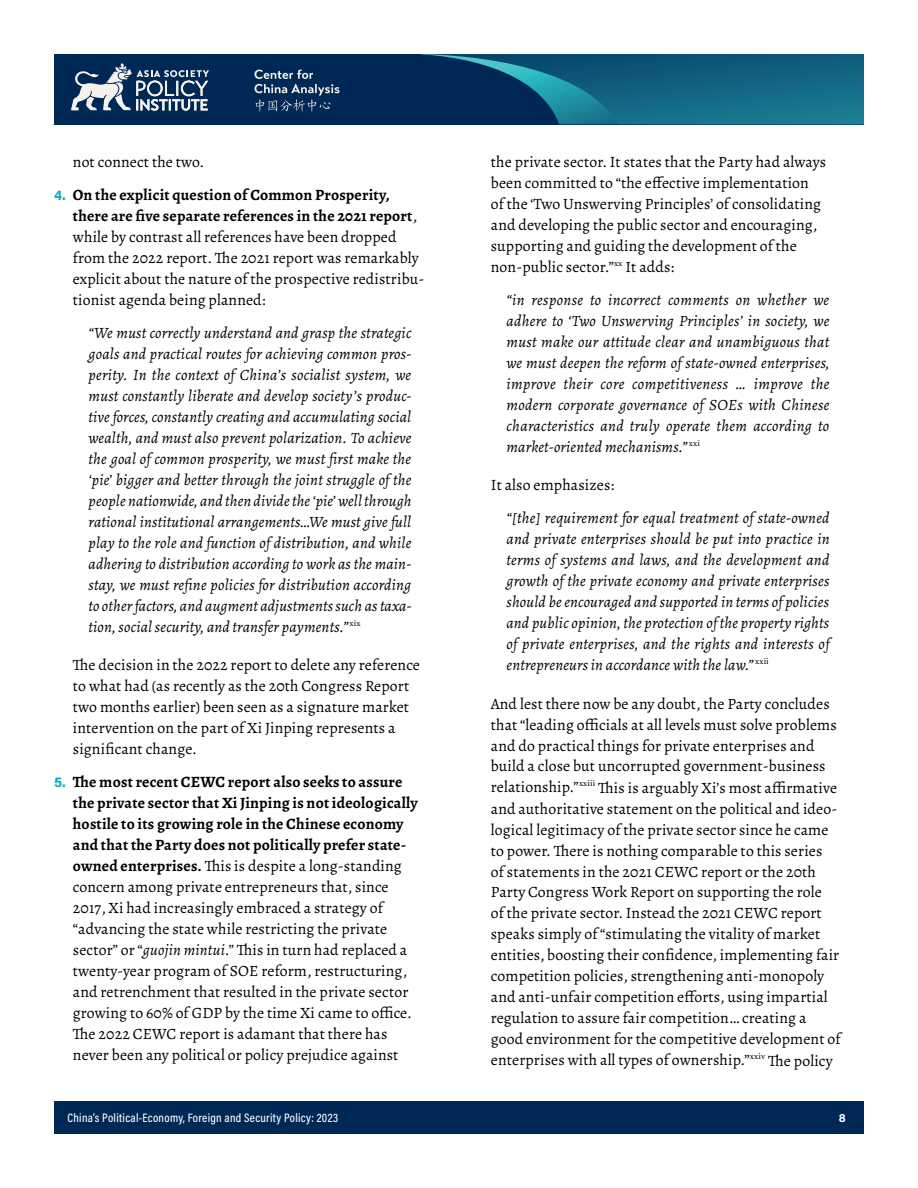
<style>
.page{position:relative;width:918px;height:1188px;background:#fff}
.page>*{position:absolute;margin:0;border:0;box-sizing:border-box;transform-origin:0 0}
.t1{font:15.75px/21px "Alegreya";letter-spacing:.01em;color:#000}
.t2{font:italic 15.75px/21px "Alegreya";letter-spacing:.015em;color:#000;text-align:justify}
.t3{font:500 12.3px "Acumin Pro Cond";letter-spacing:.025em;color:#fff}
.t4{font:700 12px "Acumin Pro";color:#fff}
.s1{font-family:"Acumin Pro";font-weight:700;font-size:14.25px;color:#00acbb}
.s2{font-weight:700}
.s3{font-style:italic}
</style>
<div class="page">
<div style="left:54px;top:1102px;width:810px;height:32px;background:#002856"></div>
<div style="left:54px;top:54px;width:810px;height:71px;background:#002856"></div>
<svg style="left:71px;top:63px;width:138px;height:48px"></svg>
<svg style="left:421px;top:54px;width:443px;height:70px"></svg>
<svg style="left:254px;top:69px;width:86px;height:43px"></svg>
<p class="t1" style="left:73px;top:151px;width:133px">not connect the two.</p>
<p class="t1" style="left:73px;top:184px;width:353px;text-indent:-19px"><span class="s1">4.</span> <span class="s2">On the explicit question of Common Prosperity, there are five separate references in the 2021 report</span>, while by contrast all references have been dropped from the 2022 report. The 2021 report was remarkably explicit about the nature of the prospective redistribu&shy;tionist agenda being planned:</p>
<p class="t2" style="left:89px;top:322px;width:325px">“We must correctly understand and grasp the strategic goals and practical routes for achieving common pros&shy;perity. In the context of China’s socialist system, we must constantly liberate and develop society’s produc&shy;tive forces, constantly creating and accumulating social wealth, and must also prevent polarization. To achieve the goal of common prosperity, we must first make the ‘pie’ bigger and better through the joint struggle of the people nationwide, and then divide the ‘pie’ well through rational institutional arrangements…We must give full play to the role and function of distribution, and while adhering to distribution according to work as the main&shy;stay, we must refine policies for distribution according to other factors, and augment adjustments such as taxa&shy;tion, social security, and transfer payments.”<sup>xix</sup></p>
<p class="t1" style="left:73px;top:654px;width:349px">The decision in the 2022 report to delete any reference to what had (as recently as the 20th Congress Report two months earlier) been seen as a signature market intervention on the part of Xi Jinping represents a significant change.</p>
<p class="t1" style="left:73px;top:771px;width:346px;text-indent:-19px"><span class="s1">5.</span> <span class="s2">The most recent CEWC report also seeks to assure the private sector that Xi Jinping is not ideologically hostile to its growing role in the Chinese economy and that the Party does not politically prefer state&shy;owned enterprises.</span> This is despite a long-standing concern among private entrepreneurs that, since 2017, Xi had increasingly embraced a strategy of “advancing the state while restricting the private sector” or “<span class="s3">guojin mintui</span>.” This in turn had replaced a twenty-year program of SOE reform, restructuring, and retrenchment that resulted in the private sector growing to 60% of GDP by the time Xi came to office.<br>The 2022 CEWC report is adamant that there has never been any political or policy prejudice against</p>
<p class="t1" style="left:491px;top:151px;width:337px">the private sector. It states that the Party had always been committed to “the effective implementation<br>of the ‘Two Unswerving Principles’ of consolidating and developing the public sector and encouraging, supporting and guiding the development of the non-public sector.”<sup>xx</sup> It adds:</p>
<p class="t2" style="left:507px;top:289px;width:325px">“in response to incorrect comments on whether we adhere to ‘Two Unswerving Principles’ in society, we must make our attitude clear and unambiguous that we must deepen the reform of state-owned enterprises, improve their core competitiveness … improve the modern corporate governance of SOEs with Chinese characteristics and truly operate them according to market-oriented mechanisms.” <sup>xxi</sup></p>
<p class="t1" style="left:491px;top:475px;width:125px">It also emphasizes:</p>
<p class="t2" style="left:507px;top:507px;width:325px">“[the] requirement for equal treatment of state-owned and private enterprises should be put into practice in terms of systems and laws, and the development and growth of the private economy and private enterprises should be encouraged and supported in terms of policies and public opinion, the protection of the property rights of private enterprises, and the rights and interests of entrepreneurs in accordance with the law.” <sup>xxii</sup></p>
<p class="t1" style="left:491px;top:693px;width:351px">And lest there now be any doubt, the Party concludes that “leading officials at all levels must solve problems and do practical things for private enterprises and build a close but uncorrupted government-business relationship.”<sup>xxiii</sup> This is arguably Xi’s most affirmative and authoritative statement on the political and ideo&shy;logical legitimacy of the private sector since he came to power. There is nothing comparable to this series<br>of statements in the 2021 CEWC report or the 20th Party Congress Work Report on supporting the role<br>of the private sector. Instead the 2021 CEWC report speaks simply of “stimulating the vitality of market entities, boosting their confidence, implementing fair competition policies, strengthening anti-monopoly and anti-unfair competition efforts, using impartial regulation to assure fair competition… creating a good environment for the competitive development of enterprises with all types of ownership.”<sup>xxiv</sup> The policy</p>
<p class="t3" style="left:68px;top:1110px;width:272px">China’s Political-Economy, Foreign and Security Policy: 2023</p>
<p class="t4" style="left:839px;top:1109px;width:9px">8</p>
</div>
